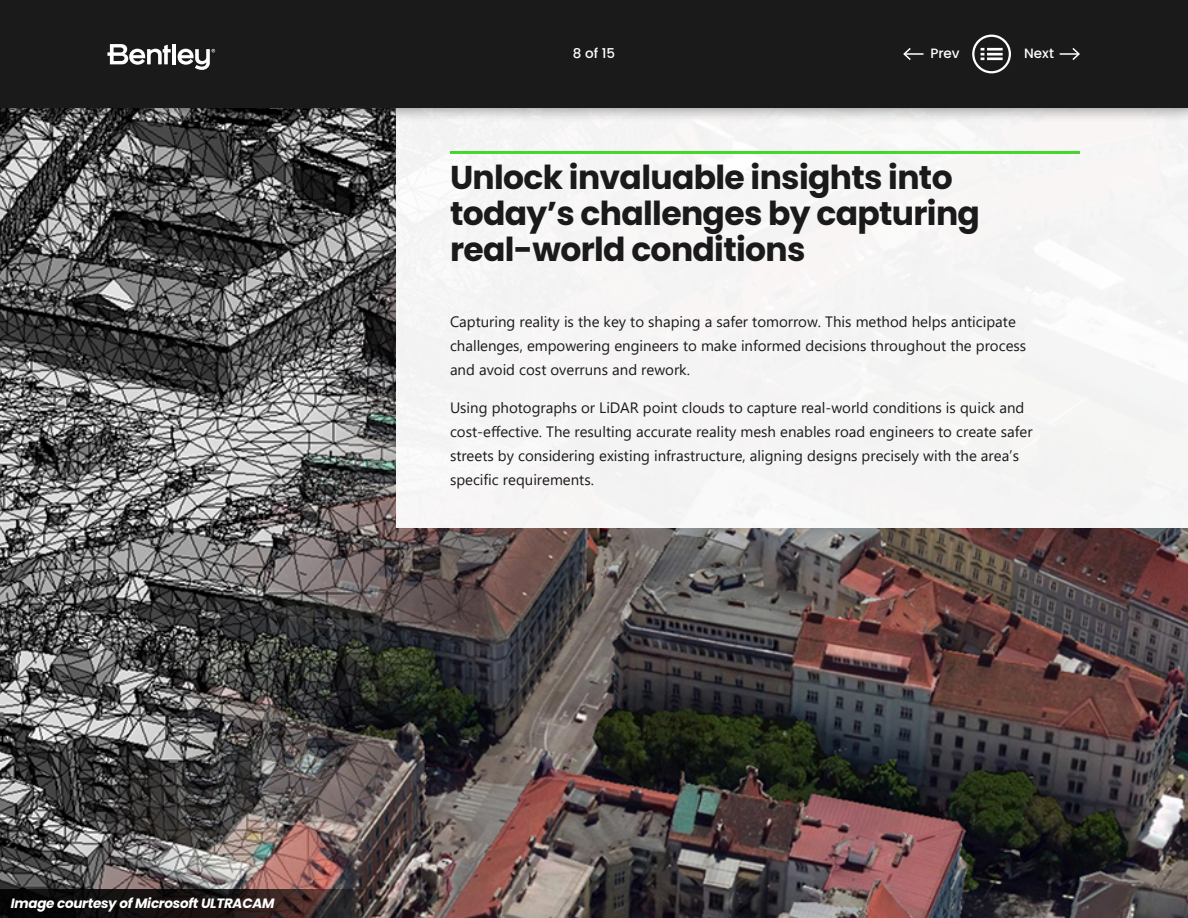
<style>
.page{position:relative;width:1188px;height:918px;background:#fff}
.page>*{position:absolute;margin:0;border:0;box-sizing:border-box;transform-origin:0 0}
.t1{font:700 33px/36px "Poppins";letter-spacing:-.02em;color:#1a1a1a}
.t2{font:15px/24px "Segoe UI";color:#1a1a1a}
.t3{font:italic 700 13.5px "Poppins";letter-spacing:-.02em;color:#fff}
.t4{font:500 13.5px "Poppins";color:#fff}
</style>
<div class="page">
<img style="left:0;top:123px;width:1188px;height:795px">
<div style="left:396px;top:107px;width:792px;height:421px;background:#f6f5f5"></div>
<hr style="left:450px;top:151px;width:630px;height:3px;background:#44d62c">
<div style="left:0;top:0;width:1188px;height:123px;background:#000;opacity:.75"></div>
<div style="left:0;top:0;width:1188px;height:108px;background:#1a1a1a"></div>
<svg style="left:107px;top:44px;width:64px;height:21px"></svg>
<hr style="left:172px;top:44px;width:4px;height:20px;background:#fff">
<svg style="left:178px;top:49px;width:37px;height:21px"></svg>
<hr style="left:904px;top:53px;width:20px;height:2px;background:#fff">
<svg style="left:903px;top:48px;width:9px;height:12px"></svg>
<svg style="left:1060px;top:48px;width:20px;height:12px"></svg>
<svg style="left:972px;top:35px;width:39px;height:38px"></svg>
<svg style="left:0;top:889px;width:378px;height:29px"></svg>
<p class="t3" style="left:11px;top:895px;width:265px">Image courtesy of Microsoft ULTRACAM</p>
<p class="t4" style="left:573px;top:46px;width:44px">8 of 15</p>
<p class="t4" style="left:930px;top:46px;width:31px">Prev</p>
<p class="t4" style="left:1024px;top:46px;width:31px">Next</p>
<h1 class="t1" style="left:450px;top:159px;width:532px">Unlock invaluable insights into today’s challenges by capturing real-world conditions</h1>
<p class="t2" style="left:450px;top:308px;width:578px">Capturing reality is the key to shaping a safer tomorrow. This method helps anticipate challenges, empowering engineers to make informed decisions throughout the process and avoid cost overruns and rework.</p>
<p class="t2" style="left:450px;top:394px;width:584px">Using photographs or LiDAR point clouds to capture real-world conditions is quick and cost-effective. The resulting accurate reality mesh enables road engineers to create safer streets by considering existing infrastructure, aligning designs precisely with the area’s specific requirements.</p>
</div>
